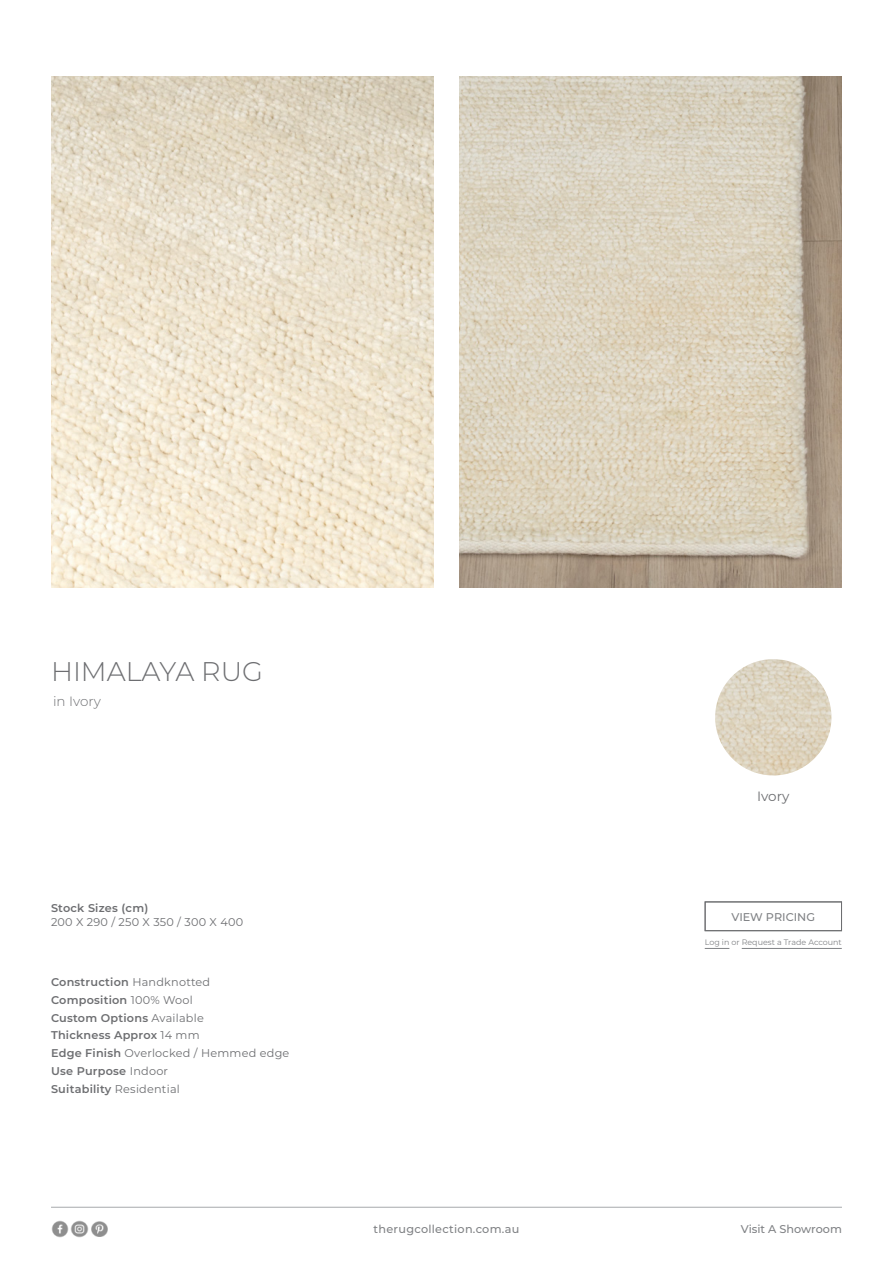
<style>
.page{position:relative;width:893px;height:1263px;background:#fff}
.page>*{position:absolute;margin:0;border:0;box-sizing:border-box;transform-origin:0 0}
.t1{font:300 27px "Montserrat";color:#6d6e71}
.t2{font:300 13.5px "Montserrat";color:#6d6e71}
.t3{font:13.5px "Montserrat";color:#6d6e71}
.t4{font:600 11.25px/17.7px "Montserrat";letter-spacing:.02em;color:#6d6e71}
.t5{font:500 11.25px "Montserrat";color:#808285}
.t6{font:500 11.25px "Montserrat";letter-spacing:.025em;color:#808285}
.t7{font:11.25px "Montserrat";letter-spacing:.02em;color:#6d6e71}
.t8{font:7.95px "Montserrat";color:#808285}
.s1{font-weight:400}
</style>
<div class="page">
<hr style="left:51px;top:1207px;width:791px;height:1px;background:#a7a9ac">
<img style="left:51px;top:1220px;width:17px;height:18px">
<img style="left:71px;top:1220px;width:17px;height:18px">
<img style="left:92px;top:1221px;width:15px;height:15px">
<svg style="left:705px;top:948px;width:24px;height:1px"></svg>
<hr style="left:742px;top:948px;width:100px;height:1px;background:#808285">
<img style="left:715px;top:659px;width:116px;height:116px;border-radius:58px">
<div style="left:705px;top:901px;width:137px;height:30px;border:1px solid #6d6e71"></div>
<img style="left:51px;top:77px;width:383px;height:510px">
<img style="left:459px;top:77px;width:383px;height:510px">
<h1 class="t1" style="left:51px;top:653px;width:214px">HIMALAYA RUG</h1>
<p class="t2" style="left:53px;top:692px;width:50px">in Ivory</p>
<p class="t4" style="left:51px;top:899px;width:99px">Stock Sizes (cm)</p>
<p class="t7" style="left:51px;top:914px;width:194px">200 X 290 / 250 X 350 / 300 X 400</p>
<p class="t4" style="left:51px;top:973px;width:240px">Construction <span class="s1">Handknotted<br></span>Composition <span class="s1">100% Wool<br></span>Custom Options <span class="s1">Available<br></span>Thickness Approx <span class="s1">14 mm<br></span>Edge Finish <span class="s1">Overlocked / Hemmed edge<br></span>Use Purpose <span class="s1">Indoor<br></span>Suitability <span class="s1">Residential</span></p>
<p class="t3" style="left:757px;top:787px;width:34px">Ivory</p>
<p class="t5" style="left:731px;top:909px;width:85px">VIEW PRICING</p>
<p class="t8" style="left:705px;top:936px;width:139px">Log in or Request a Trade Account</p>
<p class="t6" style="left:373px;top:1221px;width:147px">therugcollection.com.au</p>
<p class="t5" style="left:741px;top:1221px;width:103px">Visit A Showroom</p>
</div>
